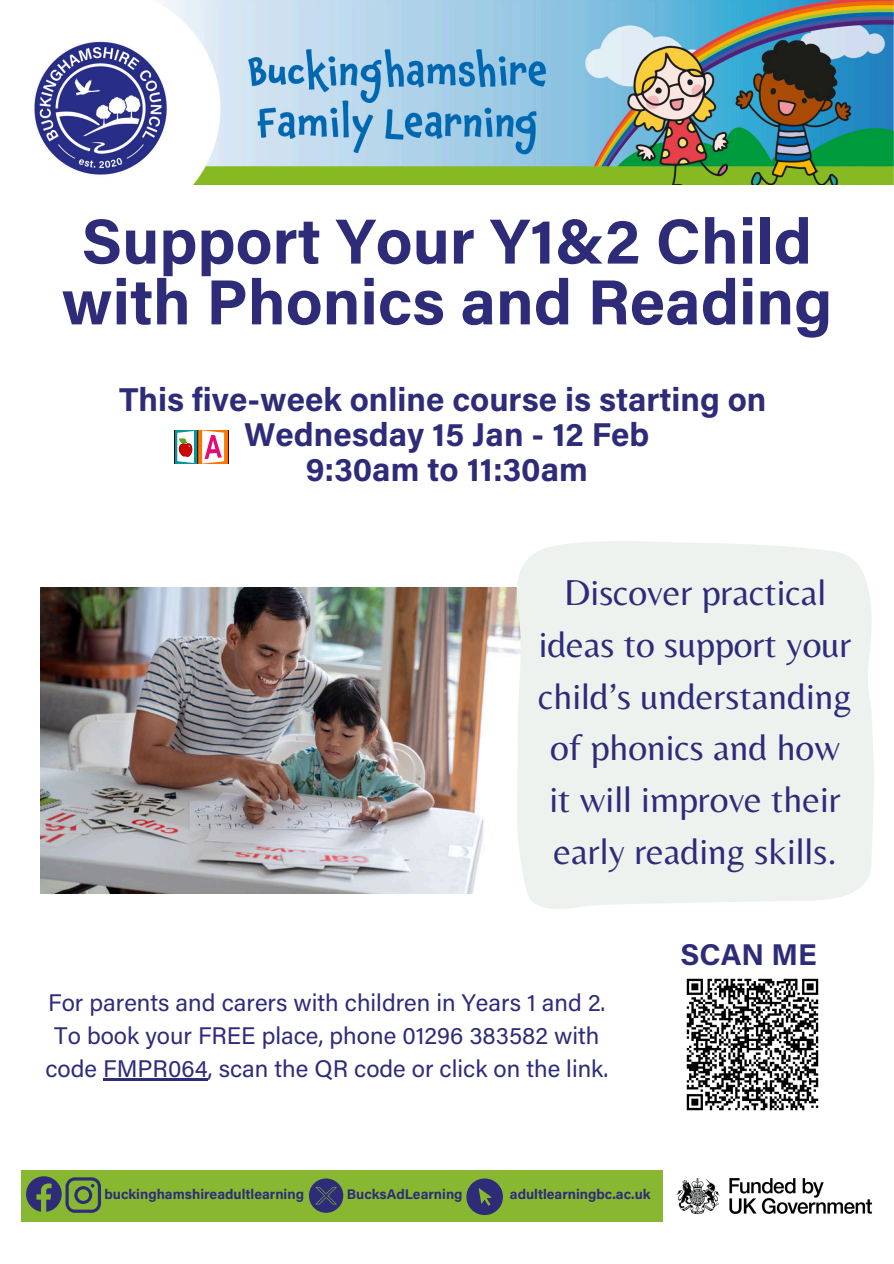
<style>
.page{position:relative;width:894px;height:1264px;background:#fff}
.page>*{position:absolute;margin:0;border:0;box-sizing:border-box;transform-origin:0 0}
.t1{font:700 63.6px/60.8px "Acumin Pro";color:#2e2c79;text-align:center}
.t2{font:37.5px/51.8px "Belleza";color:#2e2c79;text-align:center}
.t3{font:700 33px/34.8px "Acumin Pro";color:#2e2c79;text-align:center}
.t4{font:700 30px "Acumin Pro";color:#2e2c79}
.t5{font:24px/32.7px "Acumin Pro";color:#2e2c79;text-align:center}
.t6{font:700 13.95px "Acumin Pro";color:#2e2c79}
</style>
<div class="page">
<img style="left:34px;top:0;width:858px;height:184px">
<img style="left:676px;top:1178px;width:196px;height:36px">
<div style="left:21px;top:1169px;width:641px;height:52px;background:#88b831"></div>
<svg style="left:309px;top:1178px;width:34px;height:34px"></svg>
<svg style="left:26px;top:1176px;width:75px;height:36px"></svg>
<svg style="left:466px;top:1178px;width:36px;height:36px"></svg>
<img style="left:41px;top:588px;width:472px;height:306px">
<img style="left:174px;top:431px;width:54px;height:32px">
<hr style="left:103px;top:1078px;width:104px;height:3px;background:#2e2c79">
<div style="left:513px;top:541px;width:361px;height:368px;background:#eef2ef"></div>
<img style="left:686px;top:978px;width:133px;height:133px">
<p class="t1" style="left:61px;top:218px;width:772px">Support Your Y1&amp;2 Child with Phonics and Reading</p>
<p class="t3" style="left:119px;top:385px;width:648px">This five-week online course is starting on<br>Wednesday 15 Jan - 12 Feb<br>9:30am to 11:30am</p>
<h5 class="t2" style="left:538px;top:566px;width:315px">Discover practical ideas to support your child’s understanding of phonics and how it will improve their early reading skills.</h5>
<h2 class="t5" style="left:45px;top:989px;width:564px">For parents and carers with children in Years 1 and 2.<br>To book your FREE place, phone 01296 383582 with code FMPR064, scan the QR code or click on the link.</h2>
<p class="t4" style="left:680px;top:943px;width:138px">SCAN ME</p>
<p class="t6" style="left:104px;top:1189px;width:201px">buckinghamshireadultlearning</p>
<h1 class="t6" style="left:347px;top:1189px;width:117px">BucksAdLearning</h1>
<h4 class="t6" style="left:509px;top:1189px;width:142px">adultlearningbc.ac.uk</h4>
</div>
